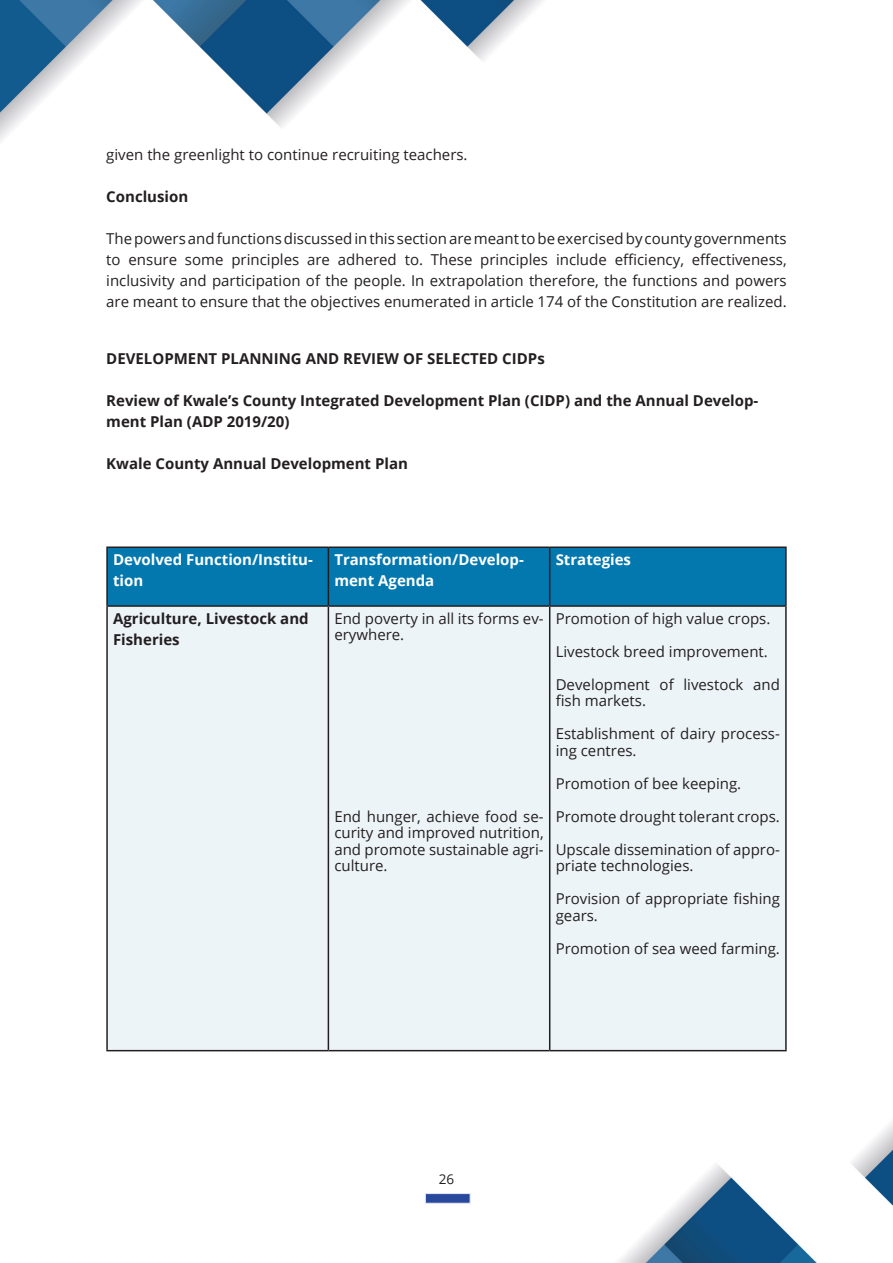
<style>
.page{position:relative;width:893px;height:1263px;background:#fff}
.page>*{position:absolute;margin:0;border:0;box-sizing:border-box;transform-origin:0 0}
.t1{font:15px/16.5px "Open Sans";color:#231f20}
.t2{font:700 15px/21px "Open Sans";color:#231f20}
.t3{font:700 15px/21px "Open Sans";color:#fff}
.t4{font:13.5px "Open Sans";color:#231f20}
</style>
<div class="page">
<img style="left:0;top:0;width:893px;height:1263px">
<div style="left:425px;top:1193px;width:45px;height:10px;background:#28489e;border:1px solid #e6e7e9"></div>
<div style="left:108px;top:548px;width:677px;height:57px;background:#0378af"></div>
<div style="left:108px;top:607px;width:677px;height:443px;background:#edf4f8"></div>
<hr style="left:106px;top:546px;width:222px;height:2px;background:#231f20">
<hr style="left:106px;top:548px;width:2px;height:57px;background:#231f20">
<hr style="left:328px;top:546px;width:222px;height:2px;background:#231f20">
<hr style="left:328px;top:548px;width:1px;height:57px;background:#231f20">
<hr style="left:550px;top:546px;width:237px;height:2px;background:#231f20">
<hr style="left:549px;top:548px;width:1px;height:57px;background:#231f20">
<hr style="left:785px;top:548px;width:2px;height:57px;background:#231f20">
<hr style="left:106px;top:605px;width:222px;height:2px;background:#231f20">
<hr style="left:106px;top:607px;width:2px;height:443px;background:#231f20">
<hr style="left:106px;top:1050px;width:222px;height:1px;background:#231f20">
<hr style="left:328px;top:605px;width:222px;height:2px;background:#231f20">
<hr style="left:328px;top:607px;width:1px;height:443px;background:#231f20">
<hr style="left:328px;top:1050px;width:222px;height:1px;background:#231f20">
<hr style="left:550px;top:605px;width:237px;height:2px;background:#231f20">
<hr style="left:549px;top:607px;width:1px;height:443px;background:#231f20">
<hr style="left:785px;top:607px;width:2px;height:443px;background:#231f20">
<hr style="left:550px;top:1050px;width:237px;height:1px;background:#231f20">
<p class="t1" style="left:106px;top:146px;width:363px">given the greenlight to continue recruiting teachers.</p>
<p class="t2" style="left:106px;top:186px;width:84px">Conclusion</p>
<p class="t1" style="left:106px;top:228px;width:682px;line-height:21px;text-align:justify">The powers and functions discussed in this section are meant to be exercised by county governments to ensure some principles are adhered to. These principles include efficiency, effectiveness, inclusivity and participation of the people. In extrapolation therefore, the functions and powers are meant to ensure that the objectives enumerated in article 174 of the Constitution are realized.</p>
<p class="t2" style="left:106px;top:348px;width:440px">DEVELOPMENT PLANNING AND REVIEW OF SELECTED CIDPs</p>
<p class="t2" style="left:106px;top:390px;width:654px">Review of Kwale’s County Integrated Development Plan (CIDP) and the Annual Develop&shy;ment Plan (ADP 2019/20)</p>
<p class="t2" style="left:106px;top:453px;width:303px">Kwale County Annual Development Plan</p>
<p class="t3" style="left:113px;top:548px;width:201px">Devolved Function/Institu&shy;tion</p>
<p class="t3" style="left:334px;top:548px;width:191px">Transformation/Develop&shy;ment Agenda</p>
<p class="t3" style="left:556px;top:548px;width:77px">Strategies</p>
<p class="t2" style="left:113px;top:607px;width:197px">Agriculture, Livestock and<br>Fisheries</p>
<p class="t1" style="left:334px;top:609px;width:211px">End poverty in all its forms ev&shy;erywhere.</p>
<p class="t1" style="left:556px;top:609px;width:216px">Promotion of high value crops.</p>
<p class="t1" style="left:556px;top:642px;width:214px">Livestock breed improvement.</p>
<p class="t1" style="left:556px;top:675px;width:226px">Development of livestock and fish markets.</p>
<p class="t1" style="left:556px;top:725px;width:226px">Establishment of dairy process&shy;ing centres.</p>
<p class="t1" style="left:556px;top:774px;width:187px">Promotion of bee keeping.</p>
<p class="t1" style="left:556px;top:807px;width:226px">Promote drought tolerant crops.</p>
<p class="t1" style="left:556px;top:840px;width:226px">Upscale dissemination of appro&shy;priate technologies.</p>
<p class="t1" style="left:556px;top:890px;width:226px">Provision of appropriate fishing gears.</p>
<p class="t1" style="left:556px;top:939px;width:226px">Promotion of sea weed farming.</p>
<p class="t1" style="left:334px;top:807px;width:211px;text-align:justify">End hunger, achieve food se&shy;curity and improved nutrition, and promote sustainable agri&shy;culture.</p>
<p class="t4" style="left:439px;top:1170px;width:17px">26</p>
</div>
